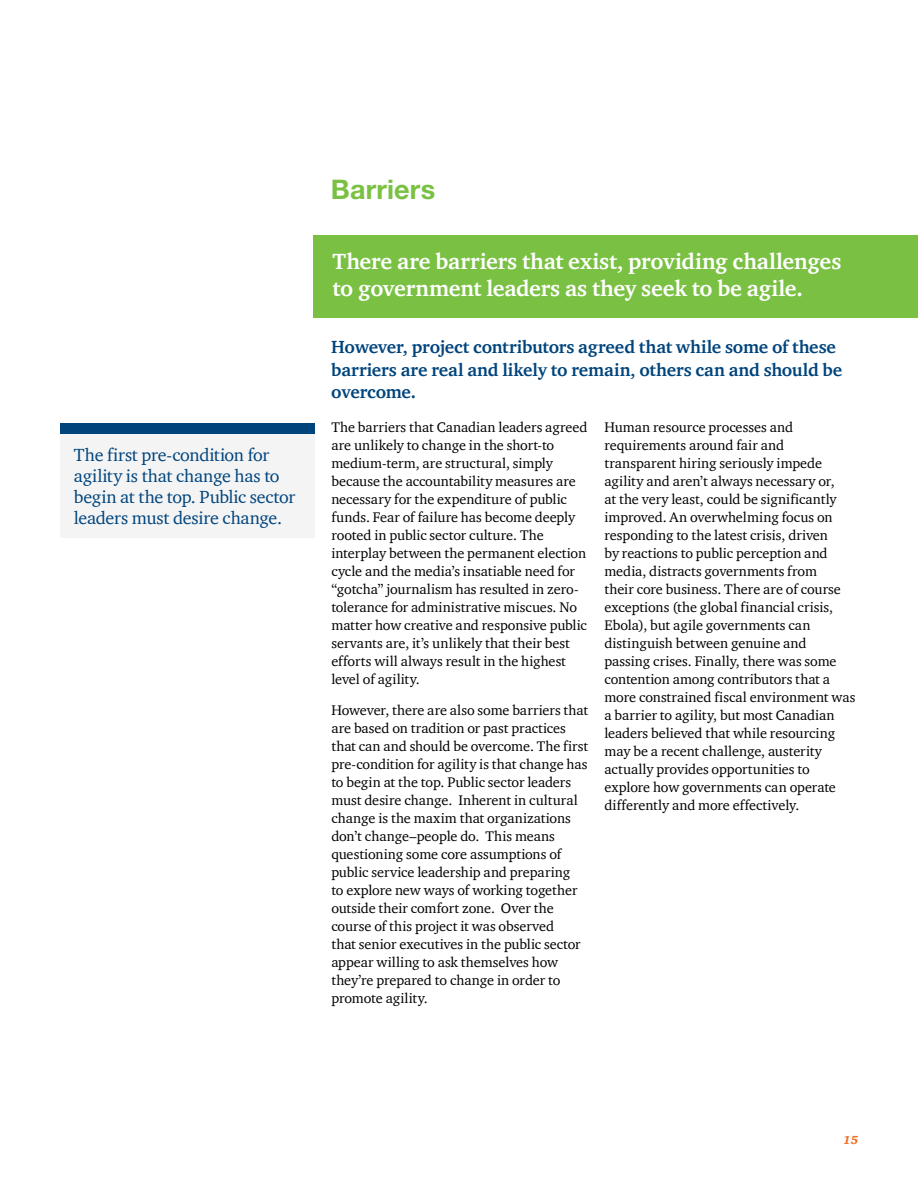
<style>
.page{position:relative;width:918px;height:1188px;background:#fff}
.page>*{position:absolute;margin:0;border:0;box-sizing:border-box;transform-origin:0 0}
.t1{font:700 27px "Helvetica Neue LT";letter-spacing:.005em;color:#7ac143}
.t2{font:700 22.5px/27px "ITC Charter Com";letter-spacing:-.005em;color:#fff}
.t3{font:700 18px/22.5px "ITC Charter Com";letter-spacing:-.005em;color:#00447c}
.t4{font:18px/21px "ITC Charter Com";letter-spacing:-.015em;color:#00447c}
.t5{font:14.25px/18px "ITC Charter Com";color:#000}
.t6{font:italic 900 12px "ITC Charter Com";color:#f36e21}
</style>
<div class="page">
<div style="left:313px;top:235px;width:605px;height:83px;background:#7ac143"></div>
<div style="left:60px;top:423px;width:255px;height:11px;background:#00447c"></div>
<div style="left:60px;top:434px;width:255px;height:103px;background:#f4f4f4"></div>
<p class="t4" style="left:74px;top:444px;width:223px">The first pre-condition for agility is that change has to begin at the top. Public sector leaders must desire change.</p>
<h1 class="t1" style="left:331px;top:173px;width:106px">Barriers</h1>
<h2 class="t2" style="left:333px;top:248px;width:510px">There are barriers that exist, providing challenges to government leaders as they seek to be agile.</h2>
<p class="t3" style="left:331px;top:335px;width:512px">However, project contributors agreed that while some of these barriers are real and likely to remain, others can and should be overcome.</p>
<p class="t5" style="left:331px;top:418px;width:258px">The barriers that Canadian leaders agreed are unlikely to change in the short-to medium-term, are structural, simply because the accountability measures are necessary for the expenditure of public funds. Fear of failure has become deeply rooted in public sector culture. The interplay between the permanent election cycle and the media’s insatiable need for “gotcha” journalism has resulted in zero&shy;tolerance for administrative miscues. No matter how creative and responsive public servants are, it’s unlikely that their best efforts will always result in the highest level of agility.</p>
<p class="t5" style="left:331px;top:701px;width:258px">However, there are also some barriers that are based on tradition or past practices that can and should be overcome. The first pre-condition for agility is that change has to begin at the top. Public sector leaders must desire change. Inherent in cultural change is the maxim that organizations don’t change–people do. This means questioning some core assumptions of public service leadership and preparing<br>to explore new ways of working together outside their comfort zone. Over the course of this project it was observed<br>that senior executives in the public sector appear willing to ask themselves how they’re prepared to change in order to promote agility.</p>
<p class="t5" style="left:604px;top:418px;width:252px">Human resource processes and requirements around fair and transparent hiring seriously impede agility and aren’t always necessary or,<br>at the very least, could be significantly improved. An overwhelming focus on responding to the latest crisis, driven<br>by reactions to public perception and media, distracts governments from<br>their core business. There are of course exceptions (the global financial crisis, Ebola), but agile governments can distinguish between genuine and passing crises. Finally, there was some contention among contributors that a more constrained fiscal environment was a barrier to agility, but most Canadian leaders believed that while resourcing may be a recent challenge, austerity actually provides opportunities to explore how governments can operate differently and more effectively.</p>
<p class="t6" style="left:843px;top:1133px;width:17px">15</p>
</div>
